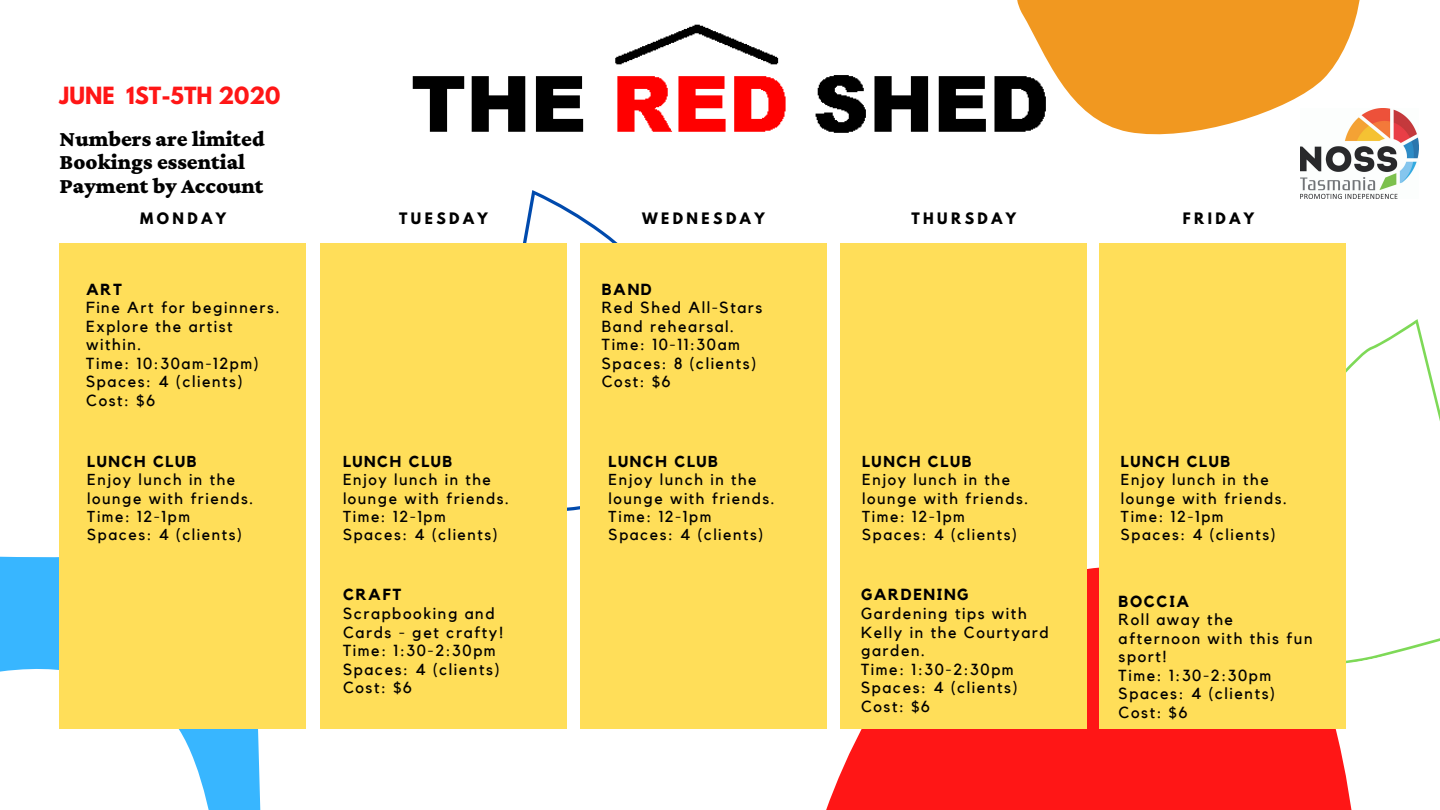
<style>
.page{position:relative;width:1440px;height:810px;background:#fff}
.page>*{position:absolute;margin:0;border:0;box-sizing:border-box;transform-origin:0 0}
.t1{font:900 22.4px/23.5px "Crimson Pro";color:#000}
.t2{font:700 21px "League Spartan";color:#ff1616}
.t3{font:16px/18.6px "Kollektif";letter-spacing:.1em;color:#000}
.t4{font:700 16px "Kollektif";letter-spacing:.1em;color:#000}
.t5{font:15.8px/18.3px "Kollektif";letter-spacing:.1em;color:#000}
.t6{font:700 15.8px "Kollektif";letter-spacing:.1em;color:#000}
.t7{font:700 14px "League Spartan";letter-spacing:.25em;color:#000}
</style>
<div class="page">
<svg style="left:0;top:545px;width:261px;height:265px"></svg>
<svg style="left:826px;top:567px;width:526px;height:243px;background:#ff2b2b"></svg>
<img style="left:412px;top:24px;width:589px;height:109px">
<svg style="left:1001px;top:0;width:359px;height:135px;fill:#f19820"></svg>
<svg style="left:523px;top:190px;width:95px;height:321px"></svg>
<svg style="left:1346px;top:319px;width:94px;height:374px"></svg>
<div style="left:60px;top:243px;width:246px;height:486px;background:#ffde59"></div>
<div style="left:580px;top:243px;width:247px;height:486px;background:#ffde59"></div>
<div style="left:320px;top:243px;width:247px;height:486px;background:#ffde59"></div>
<div style="left:840px;top:243px;width:247px;height:486px;background:#ffde59"></div>
<div style="left:1099px;top:243px;width:247px;height:486px;background:#ffde59"></div>
<img style="left:1300px;top:108px;width:118px;height:90px">
<h2 class="t2" style="left:60px;top:85px;width:222px">JUNE 1ST-5TH 2020</h2>
<h1 class="t1" style="left:60px;top:126px;width:207px">Numbers are limited<br>Bookings essential<br>Payment by Account</h1>
<p class="t7" style="left:140px;top:212px;width:88px">MONDAY</p>
<p class="t4" style="left:86px;top:282px;width:37px">ART</p>
<p class="t3" style="left:86px;top:299px;width:195px">Fine Art for beginners.<br>Explore the artist within.<br>Time: 10:30am-12pm)<br>Spaces: 4 (clients)<br>Cost: $6</p>
<p class="t6" style="left:87px;top:454px;width:111px">LUNCH CLUB</p>
<p class="t5" style="left:87px;top:471px;width:168px">Enjoy lunch in the lounge with friends.<br>Time: 12-1pm<br>Spaces: 4 (clients)</p>
<p class="t7" style="left:399px;top:212px;width:90px">TUESDAY</p>
<p class="t7" style="left:642px;top:212px;width:124px">WEDNESDAY</p>
<p class="t7" style="left:911px;top:212px;width:106px">THURSDAY</p>
<p class="t7" style="left:1183px;top:212px;width:73px">FRIDAY</p>
<p class="t6" style="left:343px;top:454px;width:111px">LUNCH CLUB</p>
<p class="t5" style="left:343px;top:471px;width:168px">Enjoy lunch in the lounge with friends.<br>Time: 12-1pm<br>Spaces: 4 (clients)</p>
<p class="t4" style="left:343px;top:588px;width:60px">CRAFT</p>
<p class="t3" style="left:343px;top:605px;width:162px">Scrapbooking and<br>Cards - get crafty!<br>Time: 1:30-2:30pm<br>Spaces: 4 (clients)<br>Cost: $6</p>
<p class="t4" style="left:602px;top:282px;width:52px">BAND</p>
<p class="t3" style="left:602px;top:299px;width:162px">Red Shed All-Stars<br>Band rehearsal.<br>Time: 10-11:30am<br>Spaces: 8 (clients)<br>Cost: $6</p>
<p class="t6" style="left:609px;top:454px;width:111px">LUNCH CLUB</p>
<p class="t5" style="left:609px;top:471px;width:168px">Enjoy lunch in the lounge with friends.<br>Time: 12-1pm<br>Spaces: 4 (clients)</p>
<p class="t6" style="left:862px;top:454px;width:111px">LUNCH CLUB</p>
<p class="t5" style="left:862px;top:471px;width:168px">Enjoy lunch in the lounge with friends.<br>Time: 12-1pm<br>Spaces: 4 (clients)</p>
<p class="t4" style="left:861px;top:588px;width:109px">GARDENING</p>
<p class="t3" style="left:861px;top:605px;width:189px">Gardening tips with<br>Kelly in the Courtyard garden.<br>Time: 1:30-2:30pm<br>Spaces: 4 (clients)<br>Cost: $6</p>
<p class="t6" style="left:1121px;top:454px;width:111px">LUNCH CLUB</p>
<p class="t5" style="left:1121px;top:471px;width:168px">Enjoy lunch in the lounge with friends.<br>Time: 12-1pm<br>Spaces: 4 (clients)</p>
<p class="t4" style="left:1119px;top:594px;width:72px">BOCCIA</p>
<p class="t3" style="left:1119px;top:611px;width:196px">Roll away the afternoon with this fun sport!<br>Time: 1:30-2:30pm<br>Spaces: 4 (clients)<br>Cost: $6</p>
</div>
